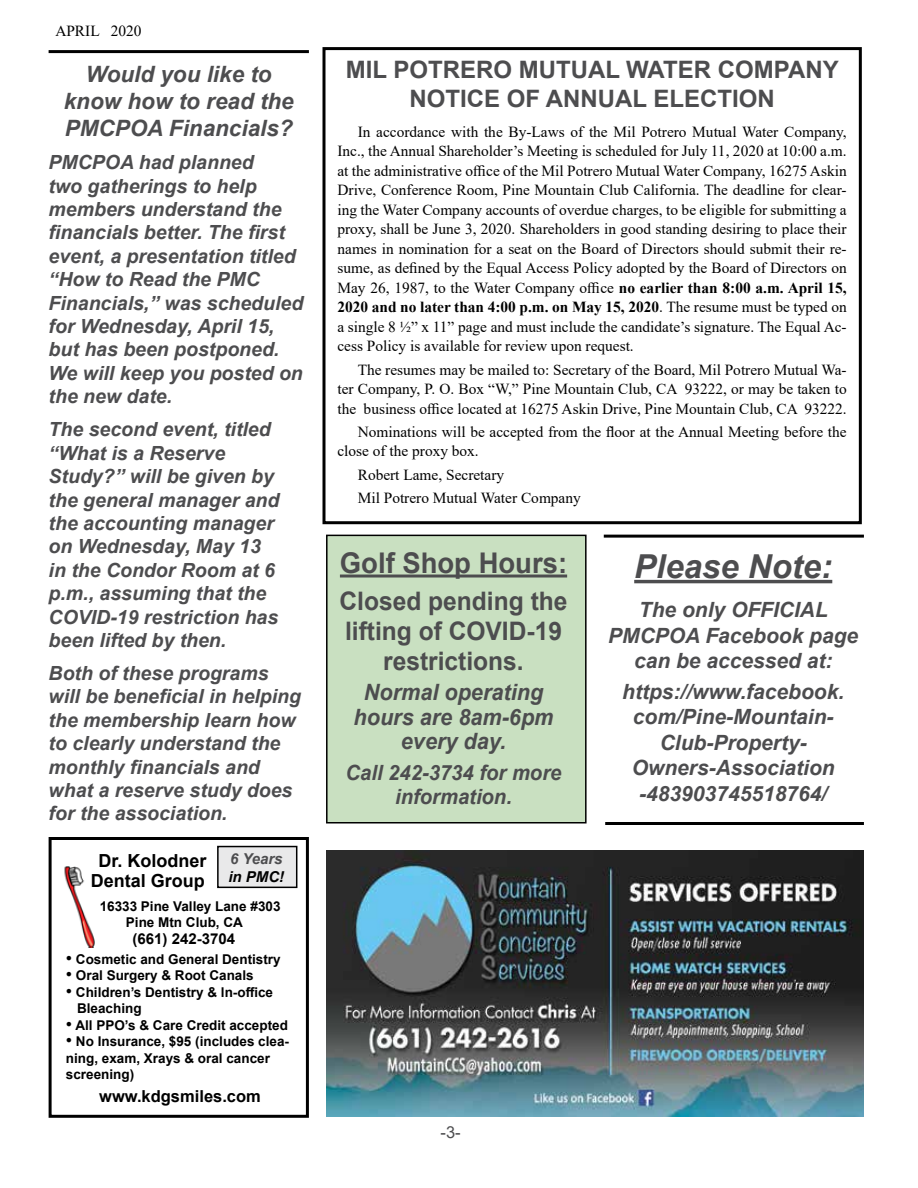
<style>
.page{position:relative;width:918px;height:1188px;background:#fff}
.page>*{position:absolute;margin:0;border:0;box-sizing:border-box;transform-origin:0 0}
.t1{font:italic 700 33px "Arial";color:#4d4d4f}
.t2{font:700 28.5px "Arial";color:#4d4d4f;scale:.96 1}
.t3{font:700 25.5px/30px "Arial";color:#4d4d4f;text-align:center;scale:.96 1}
.t4{font:700 24px/28.8px "Arial";color:#4d4d4f;text-align:center}
.t5{font:italic 700 22.5px/27px "Arial";color:#4d4d4f;text-align:center}
.t6{font:italic 700 22.5px/24px "Arial";color:#4d4d4f;text-align:center;scale:.96 1}
.t7{font:italic 700 21px/25.5px "Arial";color:#4d4d4f;text-align:center}
.t8{font:italic 700 21px/24px "Arial";color:#4d4d4f;text-align:center;scale:.96 1}
.t9{font:italic 700 19.5px/23.4px "Arial";color:#4d4d4f}
.t10{font:700 18px/20px "Arial";color:#000;text-align:center}
.t11{font:700 16.5px "Arial";color:#000}
.t12{font:16.5px "Arial";color:#4d4d4f}
.t13{font:15.3px/19.5px "Times New Roman";color:#000;text-align:justify}
.t14{font:700 15px "Arial";color:#000}
.t15{font:italic 700 15px "Arial";color:#4d4d4f}
.t16{font:italic 700 15px "Arial";color:#000}
.t17{font:700 13.5px/16.5px "Arial";color:#000}
.s1{font-family:"Times New Roman";font-weight:400;font-size:18px}
.s2{font-weight:700}
</style>
<div class="page">
<img style="left:64px;top:867px;width:31px;height:80px">
<img style="left:326px;top:850px;width:538px;height:266px">
<hr style="left:604px;top:535px;width:260px;height:3px;background:#000">
<hr style="left:605px;top:822px;width:259px;height:3px;background:#000">
<hr style="left:634px;top:580px;width:198px;height:3px;background:#4d4d4f">
<div style="left:322px;top:47px;width:540px;height:477px;border:3px solid #000"></div>
<hr style="left:49px;top:50px;width:260px;height:3px;background:#000">
<div style="left:327px;top:535px;width:259px;height:288px;background:#c9e0c1"></div>
<div style="left:326px;top:535px;width:261px;height:289px;border:2px solid #000"></div>
<hr style="left:340px;top:575px;width:227px;height:3px;background:#4d4d4f">
<div style="left:49px;top:837px;width:260px;height:281px;border:3px solid #000"></div>
<div style="left:218px;top:847px;width:79px;height:40px;background:#e9e9ea"></div>
<div style="left:217px;top:846px;width:80px;height:42px;border:2px solid #000"></div>
<p class="t13" style="left:55px;top:20px;width:88px">APRIL 2020</p>
<h3 class="t5" style="left:64px;top:61px;width:232px">Would you like to know how to read the<br>PMCPOA Financials?</h3>
<p class="t9" style="left:49px;top:151px;width:256px">PMCPOA had planned<br>two gatherings to help members understand the financials better. The first event, a presentation titled “How to Read the PMC<br>Financials,” was scheduled for Wednesday, April 15, but has been postponed.<br>We will keep you posted on the new date.</p>
<p class="t9" style="left:49px;top:418px;width:232px">The second event, titled “What is a Reserve<br>Study?” will be given by the general manager and the accounting manager on Wednesday, May 13 in the Condor Room at 6 p.m., assuming that the<br>COVID-19 restriction has been lifted by then.</p>
<p class="t9" style="left:49px;top:662px;width:254px">Both of these programs will be beneficial in helping the membership learn how to clearly understand the monthly financials and what a reserve study does for the association.</p>
<p class="t15" style="left:230px;top:849px;width:54px">6 Years</p>
<p class="t16" style="left:228px;top:867px;width:57px">in PMC!</p>
<p class="t10" style="left:91px;top:851px;width:117px">Dr. Kolodner<br>Dental Group</p>
<p class="t17" style="left:126px;top:898px;width:156px;text-indent:-26px">16333 Pine Valley Lane #303<br>Pine Mtn Club, CA</p>
<p class="t14" style="left:133px;top:928px;width:104px">(661) 242-3704</p>
<p class="t17" style="left:66px;top:951px;width:216px"><span class="s1">•</span> Cosmetic and General Dentistry</p>
<p class="t17" style="left:66px;top:967px;width:189px"><span class="s1">•</span> Oral Surgery &amp; Root Canals</p>
<p class="t17" style="left:77px;top:984px;width:197px;text-indent:-11px"><span class="s1">•</span> Children’s Dentistry &amp; ln-office<br>Bleaching</p>
<p class="t17" style="left:66px;top:1017px;width:224px"><span class="s1">•</span> All PPO’s &amp; Care Credit accepted</p>
<p class="t17" style="left:66px;top:1033px;width:225px"><span class="s1">•</span> No Insurance, $95 (includes clea&shy;ning, exam, Xrays &amp; oral cancer screening)</p>
<p class="t11" style="left:99px;top:1085px;width:163px">www.kdgsmiles.com</p>
<h3 class="t4" style="left:346px;top:55px;width:494px">MIL POTRERO MUTUAL WATER COMPANY<br>NOTICE OF ANNUAL ELECTION</h3>
<p class="t13" style="left:338px;top:122px;width:511px;text-indent:20px">In accordance with the By-Laws of the Mil Potrero Mutual Water Company, Inc., the Annual Shareholder’s Meeting is scheduled for July 11, 2020 at 10:00 a.m. at the administrative office of the Mil Potrero Mutual Water Company, 16275 Askin Drive, Conference Room, Pine Mountain Club California. The deadline for clear&shy;ing the Water Company accounts of overdue charges, to be eligible for submitting a proxy, shall be June 3, 2020. Shareholders in good standing desiring to place their names in nomination for a seat on the Board of Directors should submit their re&shy;sume, as defined by the Equal Access Policy adopted by the Board of Directors on May 26, 1987, to the Water Company office <span class="s2">no earlier than 8:00 a.m. April 15, 2020 and no later than 4:00 p.m. on May 15, 2020</span>. The resume must be typed on a single 8 ½” x 11” page and must include the candidate’s signature. The Equal Ac&shy;cess Policy is available for review upon request.</p>
<p class="t13" style="left:338px;top:359px;width:511px;text-indent:20px">The resumes may be mailed to: Secretary of the Board, Mil Potrero Mutual Wa&shy;ter Company, P. O. Box “W,” Pine Mountain Club, CA 93222, or may be taken to the business office located at 16275 Askin Drive, Pine Mountain Club, CA 93222.</p>
<p class="t13" style="left:338px;top:421px;width:511px;text-indent:20px">Nominations will be accepted from the floor at the Annual Meeting before the close of the proxy box.</p>
<p class="t13" style="left:358px;top:462px;width:225px;line-height:23.2px">Robert Lame, Secretary<br>Mil Potrero Mutual Water Company</p>
<h2 class="t2" style="left:340px;top:543px;width:238px">Golf Shop Hours:</h2>
<h3 class="t3" style="left:340px;top:586px;width:239px">Closed pending the lifting of COVID-19 restrictions.</h3>
<h3 class="t6" style="left:354px;top:681px;width:210px">Normal operating hours are 8am-6pm every day.</h3>
<h3 class="t8" style="left:346px;top:761px;width:226px">Call 242-3734 for more information.</h3>
<h1 class="t1" style="left:634px;top:544px;width:200px">Please Note:</h1>
<h3 class="t7" style="left:608px;top:598px;width:252px">The only OFFICIAL<br>PMCPOA Facebook page can be accessed at:</h3>
<h3 class="t7" style="left:622px;top:679px;width:224px">https://www.facebook. com/Pine-Mountain-<br>Club-Property-<br>Owners-Association -483903745518764/</h3>
<p class="t12" style="left:441px;top:1121px;width:22px">-3-</p>
</div>
